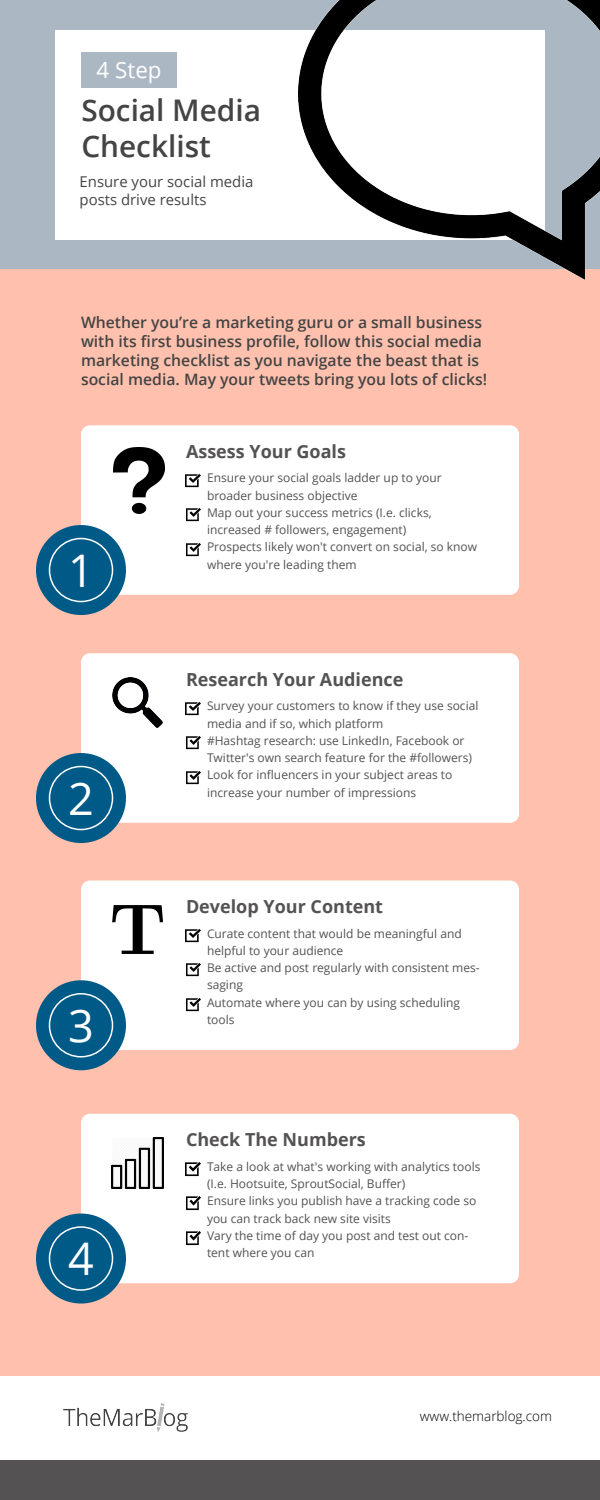
<style>
.page{position:relative;width:600px;height:1500px;background:#fff}
.page>*{position:absolute;margin:0;border:0;box-sizing:border-box;transform-origin:0 0}
.t1{font:45px "Open Sans";color:#fff}
.t2{font:600 29.78px/35.8px "Open Sans";color:#444}
.t3{font:22.35px "Open Sans";color:#fff}
.t4{font:700 18px "Open Sans";color:#545252}
.t5{font:600 15.75px/18.9px "Open Sans";color:#444}
.t6{font:14.92px/17.9px "Open Sans";color:#444}
.t7{font:300 13.5px "Open Sans";color:#000}
.t8{font:12px/17.2px "Open Sans";color:#545252}
</style>
<div class="page">
<div style="left:0;top:0;width:600px;height:287px;background:#abb8c3"></div>
<div style="left:55px;top:31px;width:489px;height:209px;background:#fff"></div>
<div style="left:81px;top:52px;width:96px;height:36px;background:#abb8c3"></div>
<div style="left:0;top:269px;width:600px;height:1231px;background:#ffc1ae"></div>
<div style="left:0;top:1460px;width:600px;height:40px;background:#545252"></div>
<div style="left:1px;top:1376px;width:599px;height:84px;background:#fff"></div>
<img style="left:63px;top:1403px;width:125px;height:29px">
<div style="left:81px;top:653px;width:438px;height:170px;background:#fff;border-radius:9px"></div>
<img style="left:186px;top:702px;width:14px;height:14px">
<img style="left:186px;top:736px;width:14px;height:14px">
<img style="left:186px;top:771px;width:14px;height:14px">
<div style="left:36px;top:753px;width:90px;height:90px;background:#005a87;border-radius:50%"></div>
<div style="left:49px;top:766px;width:64px;height:64px;border:2px solid #fff;border-radius:50%"></div>
<div style="left:81px;top:881px;width:438px;height:169px;background:#fff;border-radius:9px"></div>
<img style="left:186px;top:929px;width:14px;height:14px">
<img style="left:186px;top:963px;width:14px;height:14px">
<img style="left:186px;top:998px;width:14px;height:14px">
<div style="left:36px;top:980px;width:90px;height:90px;background:#005a87;border-radius:50%"></div>
<div style="left:49px;top:993px;width:64px;height:65px;border:2px solid #fff;border-radius:50%"></div>
<div style="left:81px;top:1114px;width:438px;height:169px;background:#fff;border-radius:9px"></div>
<img style="left:186px;top:1162px;width:14px;height:14px">
<img style="left:186px;top:1196px;width:14px;height:14px">
<img style="left:186px;top:1231px;width:14px;height:14px">
<div style="left:36px;top:1214px;width:90px;height:90px;background:#005a87;border-radius:50%"></div>
<div style="left:49px;top:1226px;width:64px;height:65px;border:2px solid #fff;border-radius:50%"></div>
<img style="left:113px;top:906px;width:50px;height:48px">
<div style="left:81px;top:425px;width:438px;height:170px;background:#fff;border-radius:9px"></div>
<img style="left:186px;top:474px;width:14px;height:14px">
<img style="left:186px;top:508px;width:14px;height:14px">
<img style="left:186px;top:543px;width:14px;height:14px">
<div style="left:36px;top:525px;width:90px;height:90px;background:#005a87;border-radius:50%"></div>
<div style="left:49px;top:538px;width:64px;height:64px;border:2px solid #fff;border-radius:50%"></div>
<img style="left:113px;top:447px;width:51px;height:66px">
<img style="left:112px;top:677px;width:51px;height:51px">
<img style="left:112px;top:1137px;width:51px;height:52px">
<img style="left:298px;top:0;width:302px;height:280px">
<h3 class="t3" style="left:97px;top:54px;width:66px">4 Step</h3>
<h2 class="t2" style="left:81px;top:92px;width:181px">Social Media<br>Checklist</h2>
<p class="t6" style="left:80px;top:172px;width:175px">Ensure your social media posts drive results</p>
<h3 class="t5" style="left:81px;top:313px;width:408px">Whether you’re a marketing guru or a small business with its first business profile, follow this social media marketing checklist as you navigate the beast that is social media. May your tweets bring you lots of clicks!</h3>
<h1 class="t1" style="left:68px;top:540px;width:27px">1</h1>
<h1 class="t1" style="left:68px;top:768px;width:27px">2</h1>
<h1 class="t1" style="left:68px;top:995px;width:27px">3</h1>
<h1 class="t1" style="left:68px;top:1228px;width:27px">4</h1>
<h3 class="t4" style="left:186px;top:438px;width:162px">Assess Your Goals</h3>
<p class="t8" style="left:207px;top:469px;width:272px">Ensure your social goals ladder up to your broader business objective<br>Map out your success metrics (I.e. clicks, increased # followers, engagement)<br>Prospects likely won't convert on social, so know where you're leading them</p>
<h3 class="t4" style="left:186px;top:666px;width:219px">Research Your Audience</h3>
<p class="t8" style="left:207px;top:697px;width:273px">Survey your customers to know if they use social media and if so, which platform<br>#Hashtag research: use LinkedIn, Facebook or Twitter's own search feature for the #followers)<br>Look for influencers in your subject areas to increase your number of impressions</p>
<h3 class="t4" style="left:186px;top:894px;width:199px">Develop Your Content</h3>
<p class="t8" style="left:207px;top:924px;width:274px">Curate content that would be meaningful and helpful to your audience<br>Be active and post regularly with consistent mes&shy;saging<br>Automate where you can by using scheduling tools</p>
<h3 class="t4" style="left:186px;top:1127px;width:181px">Check The Numbers</h3>
<p class="t8" style="left:207px;top:1158px;width:275px">Take a look at what's working with analytics tools (I.e. Hootsuite, SproutSocial, Buffer)<br>Ensure links you publish have a tracking code so you can track back new site visits<br>Vary the time of day you post and test out con&shy;tent where you can</p>
<p class="t7" style="left:420px;top:1407px;width:134px">www.themarblog.com</p>
</div>
